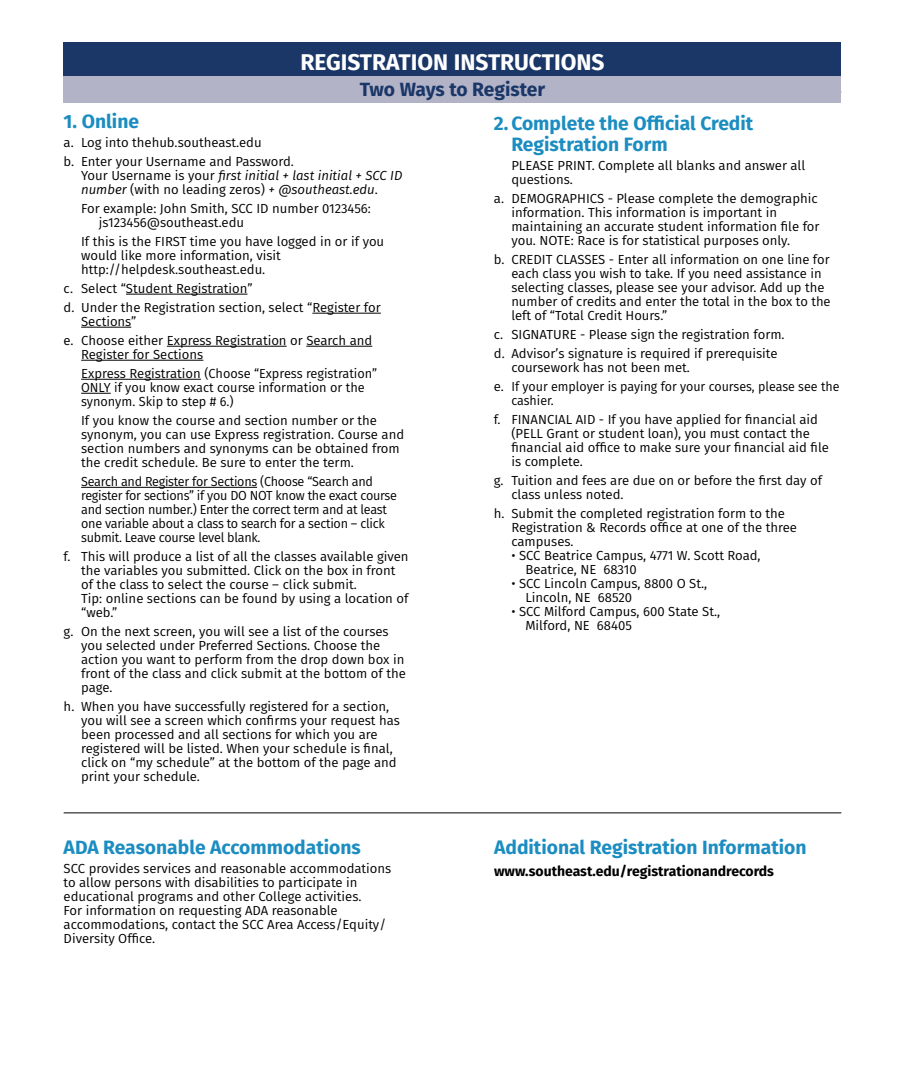
<style>
.page{position:relative;width:905px;height:1071px;background:#fff}
.page>*{position:absolute;margin:0;border:0;box-sizing:border-box;transform-origin:0 0}
.t1{font:700 22.75px "Fira Sans";color:#fff}
.t2{font:700 19.25px/21px "Fira Sans";color:#1c8dc1}
.t3{font:700 19.25px "Fira Sans";letter-spacing:-.01em;color:#1a3768}
.t4{font:700 14px "Fira Sans";color:#000}
.t5{font:13.12px/14px "Fira Sans";color:#000}
.t6{font:13.12px/14px "Fira Sans";letter-spacing:-.02em;color:#000;scale:.96 1}
.t7{font:italic 13.12px/14px "Fira Sans";color:#000}
.s1{font-style:normal}
</style>
<div class="page">
<div style="left:64px;top:74px;width:777px;height:29px;background:#b3b3c7"></div>
<div style="left:64px;top:42px;width:777px;height:34px;background:#1a3768"></div>
<hr style="left:126px;top:294px;width:121px;height:1px;background:#000">
<hr style="left:312px;top:313px;width:69px;height:1px;background:#000">
<hr style="left:81px;top:327px;width:50px;height:1px;background:#000">
<hr style="left:167px;top:346px;width:120px;height:1px;background:#000">
<hr style="left:306px;top:346px;width:66px;height:1px;background:#000">
<hr style="left:81px;top:360px;width:122px;height:1px;background:#000">
<hr style="left:81px;top:379px;width:120px;height:1px;background:#000">
<hr style="left:81px;top:393px;width:30px;height:1px;background:#000">
<hr style="left:81px;top:487px;width:176px;height:1px;background:#000">
<hr style="left:64px;top:812px;width:777px;height:1px;background:#000">
<p class="t1" style="left:300px;top:42px;width:306px">REGISTRATION INSTRUCTIONS</p>
<p class="t3" style="left:360px;top:73px;width:187px">Two Ways to Register</p>
<h2 class="t2" style="left:64px;top:109px;width:77px">1. Online</h2>
<p class="t5" style="left:64px;top:132px;width:232px;line-height:19.1px">a. Log into thehub.southeast.edu<br>b. Enter your Username and Password.</p>
<p class="t7" style="left:81px;top:168px;width:323px"><span class="s1">Your Username is your</span> first initial + last initial + SCC ID number <span class="s1">(with no leading zeros)</span> + @southeast.edu<span class="s1">.</span></p>
<p class="t5" style="left:99px;top:201px;width:274px;text-indent:-18px">For example: John Smith, SCC ID number 0123456: js123456@southeast.edu</p>
<p class="t5" style="left:81px;top:234px;width:305px">If this is the FIRST time you have logged in or if you would like more information, visit http://helpdesk.southeast.edu.</p>
<p class="t5" style="left:64px;top:278px;width:319px;line-height:19.1px">c. Select “Student Registration”<br>d. Under the Registration section, select “Register for</p>
<p class="t5" style="left:64px;top:311px;width:310px;line-height:19.1px;text-indent:18px">Sections”<br>e. Choose either Express Registration or Search and</p>
<p class="t5" style="left:81px;top:344px;width:298px;line-height:19.1px">Register for Sections<br>Express Registration (Choose “Express registration”</p>
<p class="t5" style="left:81px;top:380px;width:285px">ONLY if you know exact course information or the synonym. Skip to step # 6.)</p>
<p class="t5" style="left:81px;top:413px;width:324px">If you know the course and section number or the synonym, you can use Express registration. Course and section numbers and synonyms can be obtained from the credit schedule. Be sure to enter the term.</p>
<p class="t6" style="left:81px;top:474px;width:330px">Search and Register for Sections (Choose “Search and register for sections” if you DO NOT know the exact course and section number.) Enter the correct term and at least one variable about a class to search for a section – click submit. Leave course level blank.</p>
<p class="t5" style="left:81px;top:549px;width:329px;text-indent:-17px">f. This will produce a list of all the classes available given the variables you submitted. Click on the box in front of the class to select the course – click submit.<br>Tip: online sections can be found by using a location of “web.”</p>
<p class="t5" style="left:81px;top:624px;width:326px;text-indent:-17px">g. On the next screen, you will see a list of the courses you selected under Preferred Sections. Choose the action you want to perform from the drop down box in front of the class and click submit at the bottom of the page.</p>
<p class="t5" style="left:81px;top:699px;width:320px;text-indent:-17px">h. When you have successfully registered for a section, you will see a screen which confirms your request has been processed and all sections for which you are registered will be listed. When your schedule is final, click on “my schedule” at the bottom of the page and print your schedule.</p>
<p class="t2" style="left:64px;top:836px;width:299px">ADA Reasonable Accommodations</p>
<p class="t5" style="left:64px;top:861px;width:329px">SCC provides services and reasonable accommodations to allow persons with disabilities to participate in educational programs and other College activities.<br>For information on requesting ADA reasonable accommodations, contact the SCC Area Access/Equity/ Diversity Office.</p>
<p class="t2" style="left:511px;top:112px;width:243px;text-indent:-17px">2. Complete the Official Credit<br>Registration Form</p>
<p class="t5" style="left:511px;top:158px;width:295px">PLEASE PRINT. Complete all blanks and answer all questions.</p>
<p class="t5" style="left:511px;top:191px;width:310px;text-indent:-17px">a. DEMOGRAPHICS - Please complete the demographic information. This information is important in maintaining an accurate student information file for you. NOTE: Race is for statistical purposes only.</p>
<p class="t5" style="left:511px;top:252px;width:321px;text-indent:-18px">b. CREDIT CLASSES - Enter all information on one line for each class you wish to take. If you need assistance in selecting classes, please see your advisor. Add up the number of credits and enter the total in the box to the left of “Total Credit Hours.”</p>
<p class="t5" style="left:494px;top:327px;width:292px">c. SIGNATURE - Please sign the registration form.</p>
<p class="t5" style="left:511px;top:346px;width:268px;text-indent:-17px">d. Advisor’s signature is required if prerequisite coursework has not been met.</p>
<p class="t5" style="left:511px;top:380px;width:330px;text-indent:-18px">e. If your employer is paying for your courses, please see the cashier.</p>
<p class="t5" style="left:511px;top:413px;width:319px;text-indent:-17px">f. FINANCIAL AID - If you have applied for financial aid (PELL Grant or student loan), you must contact the financial aid office to make sure your financial aid file is complete.</p>
<p class="t5" style="left:511px;top:474px;width:312px;text-indent:-17px">g. Tuition and fees are due on or before the first day of class unless noted.</p>
<p class="t5" style="left:511px;top:507px;width:287px;text-indent:-17px">h. Submit the completed registration form to the<br>Registration &amp; Records office at one of the three campuses.</p>
<p class="t5" style="left:525px;top:549px;width:237px;text-indent:-14px">• SCC Beatrice Campus, 4771 W. Scott Road,<br>Beatrice, NE 68310</p>
<p class="t5" style="left:525px;top:577px;width:183px;text-indent:-14px">• SCC Lincoln Campus, 8800 O St.,<br>Lincoln, NE 68520</p>
<p class="t5" style="left:525px;top:605px;width:196px;text-indent:-14px">• SCC Milford Campus, 600 State St.,<br>Milford, NE 68405</p>
<p class="t2" style="left:494px;top:836px;width:314px">Additional Registration Information</p>
<p class="t4" style="left:494px;top:859px;width:281px">www.southeast.edu/registrationandrecords</p>
</div>
